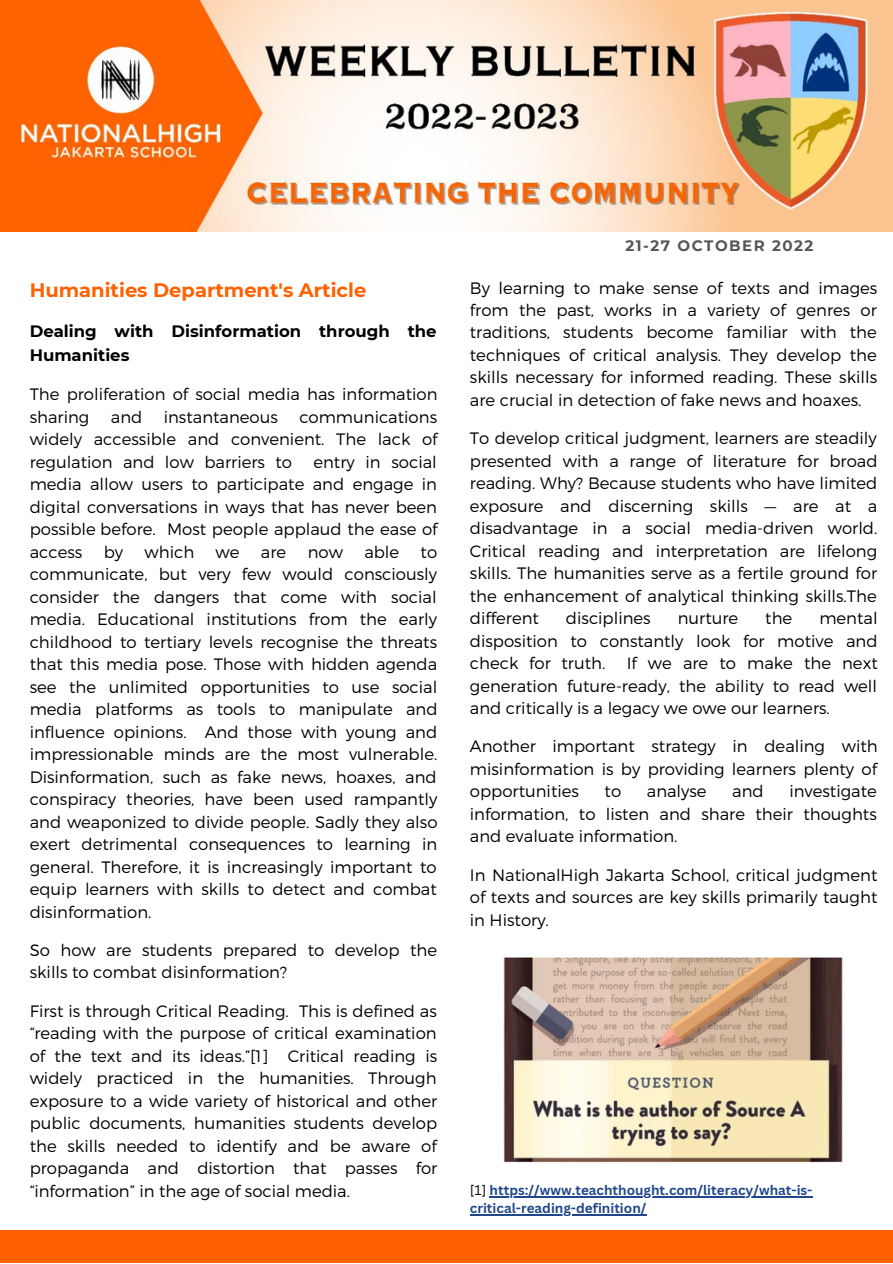
<style>
.page{position:relative;width:893px;height:1264px;background:#fff}
.page>*{position:absolute;margin:0;border:0;box-sizing:border-box;transform-origin:0 0}
.t1{font:700 19.5px "Montserrat";color:#ff6100}
.t2{font:300 16.5px/22.5px "Montserrat";color:#000;text-align:justify}
.t3{font:700 16.5px/23.5px "Montserrat";color:#000}
.t4{font:700 15px "Montserrat";letter-spacing:.1em;color:#565656}
.t5{font:700 13.5px/18px "Canva Sans";color:#204789}
.s1{font-weight:400;color:#000}
</style>
<div class="page">
<div style="left:0;top:1230px;width:892px;height:32px;background:#ff6100"></div>
<img style="left:0;top:0;width:892px;height:231px">
<img style="left:503px;top:957px;width:340px;height:206px">
<hr style="left:489px;top:1195px;width:323px;height:2px;background:#204789">
<hr style="left:470px;top:1213px;width:176px;height:2px;background:#204789">
<p class="t4" style="left:625px;top:237px;width:189px">21-27 OCTOBER 2022</p>
<p class="t1" style="left:30px;top:278px;width:338px">Humanities Department's Article</p>
<p class="t2" style="left:470px;top:275px;width:409px">By learning to make sense of texts and images from the past, works in a variety of genres or traditions, students become familiar with the techniques of critical analysis. They develop the skills necessary for informed reading. These skills are crucial in detection of fake news and hoaxes.</p>
<p class="t2" style="left:470px;top:426px;width:409px">To develop critical judgment, learners are steadily presented with a range of literature for broad reading. Why? Because students who have limited exposure and discerning skills — are at a disadvantage in a social media-driven world.<br>Critical reading and interpretation are lifelong skills. The humanities serve as a fertile ground for the enhancement of analytical thinking skills.The different</p>
<p class="t3" style="left:30px;top:320px;width:408px">Dealing with Disinformation through the<br>Humanities</p>
<p class="t2" style="left:30px;top:382px;width:409px">The proliferation of social media has information sharing</p>
<p class="t2" style="left:111px;top:405px;width:33px">and</p>
<p class="t2" style="left:164px;top:405px;width:116px">instantaneous</p>
<p class="t2" style="left:30px;top:405px;width:409px;text-indent:269px">communications widely accessible and convenient. The lack of regulation and low barriers to</p>
<p class="t2" style="left:30px;top:450px;width:409px;text-indent:284px">entry in social media allow users to participate and engage in digital conversations in ways that has never been possible before. Most people applaud the ease of access</p>
<p class="t2" style="left:104px;top:540px;width:21px">by</p>
<p class="t2" style="left:144px;top:540px;width:51px">which</p>
<p class="t2" style="left:216px;top:540px;width:25px">we</p>
<p class="t2" style="left:261px;top:540px;width:27px">are</p>
<p class="t2" style="left:308px;top:540px;width:37px">now</p>
<p class="t2" style="left:364px;top:540px;width:36px">able</p>
<p class="t2" style="left:30px;top:540px;width:409px;text-indent:391px">to communicate, but very few would consciously consider the dangers that come with social media. Educational institutions from the early childhood to tertiary levels recognise the threats that this media pose. Those with hidden agenda see the unlimited opportunities to use social media platforms as tools to manipulate and influence opinions. And those with young and impressionable minds are the most vulnerable.<br>Disinformation, such as fake news, hoaxes, and conspiracy theories, have been used rampantly and weaponized to divide people. Sadly they also exert detrimental consequences to learning in general. Therefore, it is increasingly important to equip learners with skills to detect and combat disinformation.</p>
<p class="t2" style="left:30px;top:937px;width:409px">So how are students prepared to develop the skills to combat disinformation?</p>
<p class="t2" style="left:30px;top:998px;width:409px">First is through Critical Reading. This is defined as “reading with the purpose of critical examination of the text and its ideas.”[1] Critical reading is widely practiced in the humanities. Through exposure to a wide variety of historical and other public documents, humanities students develop the skills needed to identify and be aware of propaganda and distortion that passes for “information” in the age of social media.</p>
<p class="t2" style="left:470px;top:606px;width:409px;text-indent:349px">mental disposition to constantly look for motive and check for truth.</p>
<p class="t2" style="left:566px;top:606px;width:86px">disciplines</p>
<p class="t2" style="left:677px;top:606px;width:62px">nurture</p>
<p class="t2" style="left:765px;top:606px;width:29px">the</p>
<p class="t2" style="left:470px;top:651px;width:409px;text-indent:157px">If we are to make the next generation future-ready, the ability to read well and critically is a legacy we owe our learners.</p>
<p class="t2" style="left:470px;top:734px;width:409px">Another important strategy in dealing with misinformation is by providing learners plenty of opportunities</p>
<p class="t2" style="left:604px;top:779px;width:18px">to</p>
<p class="t2" style="left:646px;top:779px;width:61px">analyse</p>
<p class="t2" style="left:732px;top:779px;width:33px">and</p>
<p class="t2" style="left:470px;top:779px;width:408px;text-indent:319px">investigate information, to listen and share their thoughts and evaluate information.</p>
<p class="t2" style="left:470px;top:862px;width:409px">In NationalHigh Jakarta School, critical judgment of texts and sources are key skills primarily taught in History.</p>
<p class="t5" style="left:470px;top:1180px;width:344px"><span class="s1">[1]</span> https://www.teachthought.com/literacy/what-is&shy;critical-reading-definition/</p>
</div>
